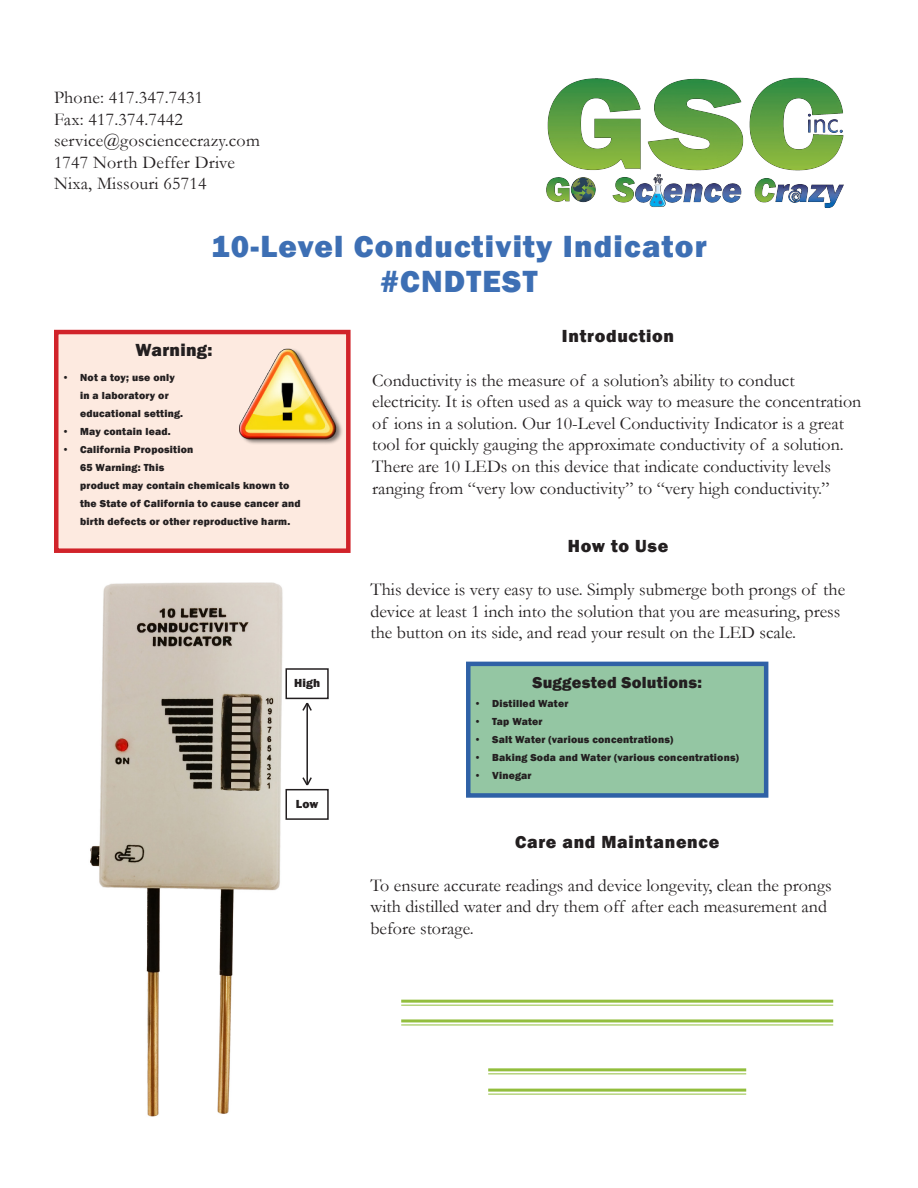
<style>
.page{position:relative;width:918px;height:1188px;background:#fff}
.page>*{position:absolute;margin:0;border:0;box-sizing:border-box;transform-origin:0 0}
.Title_Style{font:800 31.5px "Franklin Gothic";letter-spacing:.04em;color:#3d6fb4}
.Body_Paragraph_Style{font:18px/21.6px "Garamond";color:#231f20}
.Address_Style_1{font:18px "Garamond";letter-spacing:.01em;color:#231f20}
.Body_Section_Style{font:800 18px "Franklin Gothic";letter-spacing:.04em;color:#231f20}
.Warning_Title_Style{font:800 18px "Franklin Gothic";letter-spacing:.015em;color:#231f20}
.Warning_Title_Style-2{font:800 16.5px "Franklin Gothic";letter-spacing:.015em;color:#231f20}
.Warning_Title_Style-3{font:800 12px "Franklin Gothic";letter-spacing:.015em;color:#231f20}
.t1{font:800 10.5px/18px "Franklin Gothic";letter-spacing:.02em;color:#231f20}
</style>
<div class="page">
<img style="left:546px;top:77px;width:298px;height:131px">
<div style="left:56px;top:332px;width:292px;height:219px;background:#fdeae0"></div>
<div style="left:54px;top:330px;width:297px;height:223px;border:4px solid #d1232a"></div>
<img style="left:239px;top:348px;width:103px;height:96px">
<img style="left:90px;top:582px;width:196px;height:535px">
<hr style="left:306px;top:703px;width:2px;height:82px;background:#231f20">
<svg style="left:302px;top:702px;width:10px;height:10px"></svg>
<svg style="left:302px;top:776px;width:10px;height:10px"></svg>
<div style="left:286px;top:668px;width:43px;height:31px;border:2px solid #231f20"></div>
<div style="left:286px;top:789px;width:43px;height:31px;border:2px solid #231f20"></div>
<div style="left:468px;top:664px;width:298px;height:131px;background:#94c6a3"></div>
<div style="left:466px;top:662px;width:302px;height:136px;border:4px solid #2f61a6"></div>
<hr style="left:401px;top:1019px;width:432px;height:3px;background:#92be3d">
<hr style="left:401px;top:1024px;width:432px;height:1px;background:#92be3d">
<hr style="left:488px;top:1089px;width:258px;height:3px;background:#92be3d">
<hr style="left:488px;top:1094px;width:258px;height:1px;background:#92be3d">
<hr style="left:488px;top:1068px;width:258px;height:3px;background:#92be3d">
<hr style="left:488px;top:1073px;width:258px;height:1px;background:#92be3d">
<hr style="left:401px;top:1000px;width:432px;height:3px;background:#92be3d">
<hr style="left:401px;top:1005px;width:432px;height:1px;background:#92be3d">
<p class="Address_Style_1" style="left:54px;top:85px;width:151px">Phone: 417.347.7431</p>
<p class="Address_Style_1" style="left:54px;top:107px;width:130px">Fax: 417.374.7442</p>
<p class="Address_Style_1" style="left:54px;top:128px;width:207px">service@gosciencecrazy.com</p>
<p class="Address_Style_1" style="left:54px;top:150px;width:182px">1747 North Deffer Drive</p>
<p class="Address_Style_1" style="left:54px;top:172px;width:154px">Nixa, Missouri 65714</p>
<p class="Title_Style" style="left:211px;top:227px;width:497px">10-Level Conductivity Indicator</p>
<p class="Title_Style" style="left:380px;top:261px;width:159px">#CNDTEST</p>
<p class="Warning_Title_Style" style="left:136px;top:338px;width:78px">Warning:</p>
<p class="t1" style="left:80px;top:368px;width:105px;text-indent:-18px">• Not a toy; use only in a laboratory or educational setting.</p>
<p class="t1" style="left:62px;top:422px;width:110px">• May contain lead.</p>
<p class="t1" style="left:80px;top:440px;width:222px;text-indent:-18px">• California Proposition<br>65 Warning: This<br>product may contain chemicals known to the State of California to cause cancer and birth defects or other reproductive harm.</p>
<p class="Warning_Title_Style-3" style="left:294px;top:675px;width:28px">High</p>
<p class="Warning_Title_Style-3" style="left:296px;top:796px;width:24px">Low</p>
<p class="Body_Section_Style" style="left:562px;top:325px;width:114px">Introduction</p>
<p class="Body_Paragraph_Style" style="left:372px;top:369px;width:491px">Conductivity is the measure of a solution’s ability to conduct electricity. It is often used as a quick way to measure the concentration of ions in a solution. Our 10-Level Conductivity Indicator is a great tool for quickly gauging the approximate conductivity of a solution.<br>There are 10 LEDs on this device that indicate conductivity levels ranging from “very low conductivity” to “very high conductivity.”</p>
<p class="Body_Section_Style" style="left:568px;top:534px;width:102px">How to Use</p>
<p class="Body_Paragraph_Style" style="left:370px;top:578px;width:476px">This device is very easy to use. Simply submerge both prongs of the device at least 1 inch into the solution that you are measuring, press the button on its side, and read your result on the LED scale.</p>
<p class="Warning_Title_Style-2" style="left:532px;top:672px;width:171px">Suggested Solutions:</p>
<p class="t1" style="left:474px;top:694px;width:96px">• Distilled Water</p>
<p class="t1" style="left:474px;top:712px;width:70px">• Tap Water</p>
<p class="t1" style="left:474px;top:730px;width:201px">• Salt Water (various concentrations)</p>
<p class="t1" style="left:474px;top:748px;width:266px">• Baking Soda and Water (various concentrations)</p>
<p class="t1" style="left:474px;top:766px;width:59px">• Vinegar</p>
<p class="Body_Section_Style" style="left:515px;top:830px;width:206px">Care and Maintanence</p>
<p class="Body_Paragraph_Style" style="left:370px;top:874px;width:463px">To ensure accurate readings and device longevity, clean the prongs with distilled water and dry them off after each measurement and before storage.</p>
</div>
